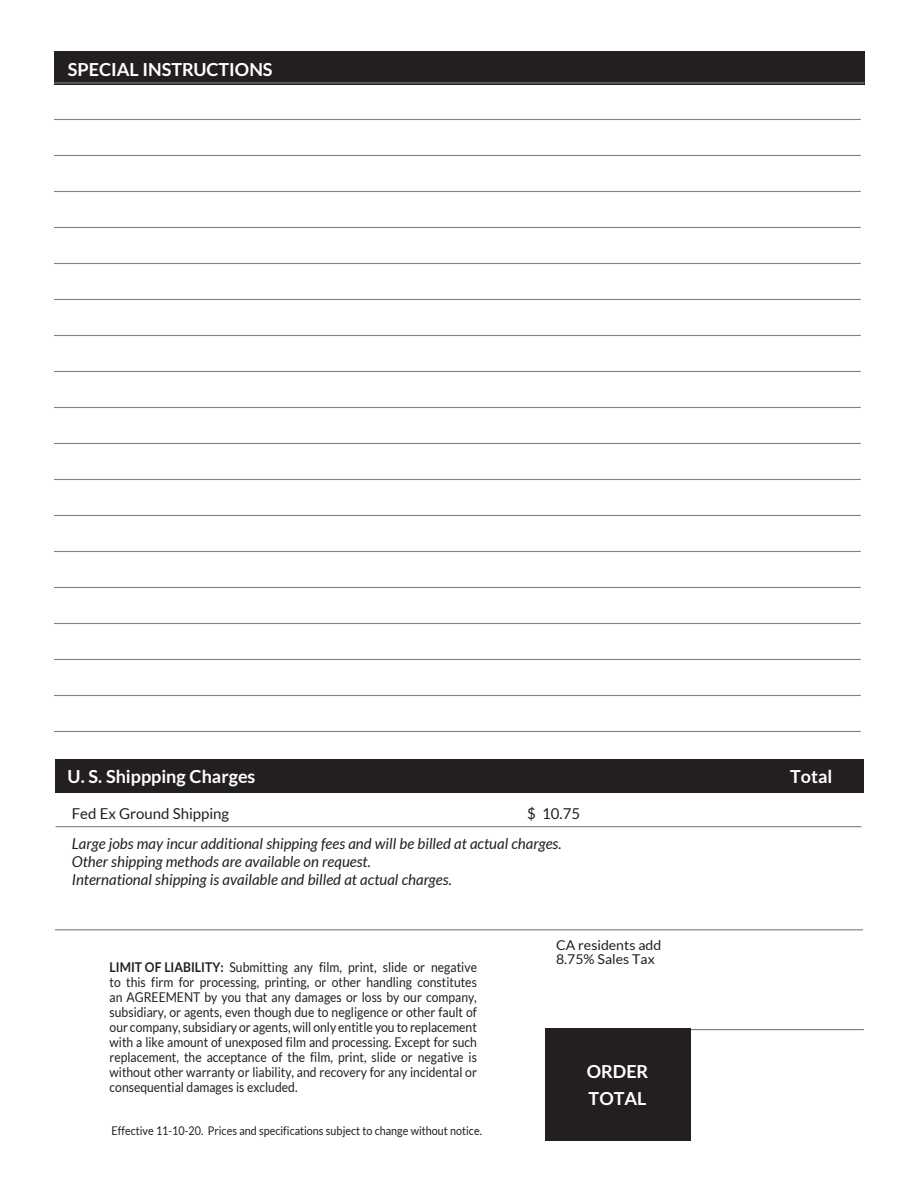
<style>
.page{position:relative;width:918px;height:1188px;background:#fff}
.page>*{position:absolute;margin:0;border:0;box-sizing:border-box;transform-origin:0 0}
.t1{font:700 18px "Lato";color:#fff}
.t2{font:italic 15px "Lato";color:#231f20}
.t3{font:15px "Lato";color:#231f20}
.t4{font:13.5px/15px "Lato";color:#231f20;text-align:justify;scale:.9 1}
.t5{font:13.5px "Lato";color:#231f20;scale:1.04 1}
.t6{font:12px "Lato";color:#231f20;scale:.9 1}
.s1{font-weight:700}
</style>
<div class="page">
<div style="left:55px;top:759px;width:809px;height:34px;background:#231f20"></div>
<div style="left:545px;top:1028px;width:145px;height:113px;background:#231f20"></div>
<hr style="left:545px;top:1029px;width:319px;height:1px;background:#231f20">
<hr style="left:55px;top:929px;width:808px;height:1px;background:#231f20">
<hr style="left:56px;top:826px;width:805px;height:1px;background:#808285">
<div style="left:54px;top:52px;width:810px;height:33px;background:#231f20"></div>
<hr style="left:54px;top:82px;width:810px;height:2px;background:#808285">
<hr style="left:54px;top:119px;width:807px;height:1px;background:#808285">
<hr style="left:54px;top:155px;width:807px;height:1px;background:#808285">
<hr style="left:54px;top:191px;width:807px;height:1px;background:#808285">
<hr style="left:54px;top:227px;width:807px;height:1px;background:#808285">
<hr style="left:54px;top:263px;width:807px;height:1px;background:#808285">
<hr style="left:54px;top:299px;width:807px;height:1px;background:#808285">
<hr style="left:54px;top:335px;width:807px;height:1px;background:#808285">
<hr style="left:54px;top:371px;width:807px;height:1px;background:#808285">
<hr style="left:54px;top:407px;width:807px;height:1px;background:#808285">
<hr style="left:54px;top:443px;width:807px;height:1px;background:#808285">
<hr style="left:54px;top:479px;width:807px;height:1px;background:#808285">
<hr style="left:54px;top:515px;width:807px;height:1px;background:#808285">
<hr style="left:54px;top:551px;width:807px;height:1px;background:#808285">
<hr style="left:54px;top:587px;width:807px;height:1px;background:#808285">
<hr style="left:54px;top:623px;width:807px;height:1px;background:#808285">
<hr style="left:54px;top:659px;width:807px;height:1px;background:#808285">
<hr style="left:54px;top:695px;width:807px;height:1px;background:#808285">
<hr style="left:54px;top:731px;width:807px;height:1px;background:#808285">
<p class="t1" style="left:68px;top:59px;width:206px">SPECIAL INSTRUCTIONS</p>
<p class="t1" style="left:68px;top:766px;width:189px">U. S. Shippping Charges</p>
<p class="t1" style="left:790px;top:766px;width:44px">Total</p>
<p class="t3" style="left:72px;top:806px;width:159px">Fed Ex Ground Shipping</p>
<p class="t3" style="left:527px;top:806px;width:55px">$ 10.75</p>
<p class="t2" style="left:72px;top:836px;width:491px">Large jobs may incur additional shipping fees and will be billed at actual charges.</p>
<p class="t2" style="left:72px;top:854px;width:301px">Other shipping methods are available on request.</p>
<p class="t2" style="left:72px;top:872px;width:382px">International shipping is available and billed at actual charges.</p>
<p class="t4" style="left:110px;top:960px;width:410px"><span class="s1">LIMIT OF LIABILITY:</span> Submitting any film, print, slide or negative to this firm for processing, printing, or other handling constitutes an AGREEMENT by you that any damages or loss by our company, subsidiary, or agents, even though due to negligence or other fault of our company, subsidiary or agents, will only entitle you to replacement with a like amount of unexposed film and processing. Except for such replacement, the acceptance of the film, print, slide or negative is without other warranty or liability, and recovery for any incidental or consequential damages is excluded.</p>
<p class="t6" style="left:111px;top:1124px;width:413px">Effective 11-10-20. Prices and specifications subject to change without notice.</p>
<p class="t5" style="left:556px;top:938px;width:103px">CA residents add</p>
<p class="t5" style="left:556px;top:951px;width:96px">8.75% Sales Tax</p>
<p class="t1" style="left:587px;top:1061px;width:63px">ORDER</p>
<p class="t1" style="left:589px;top:1088px;width:59px">TOTAL</p>
</div>
